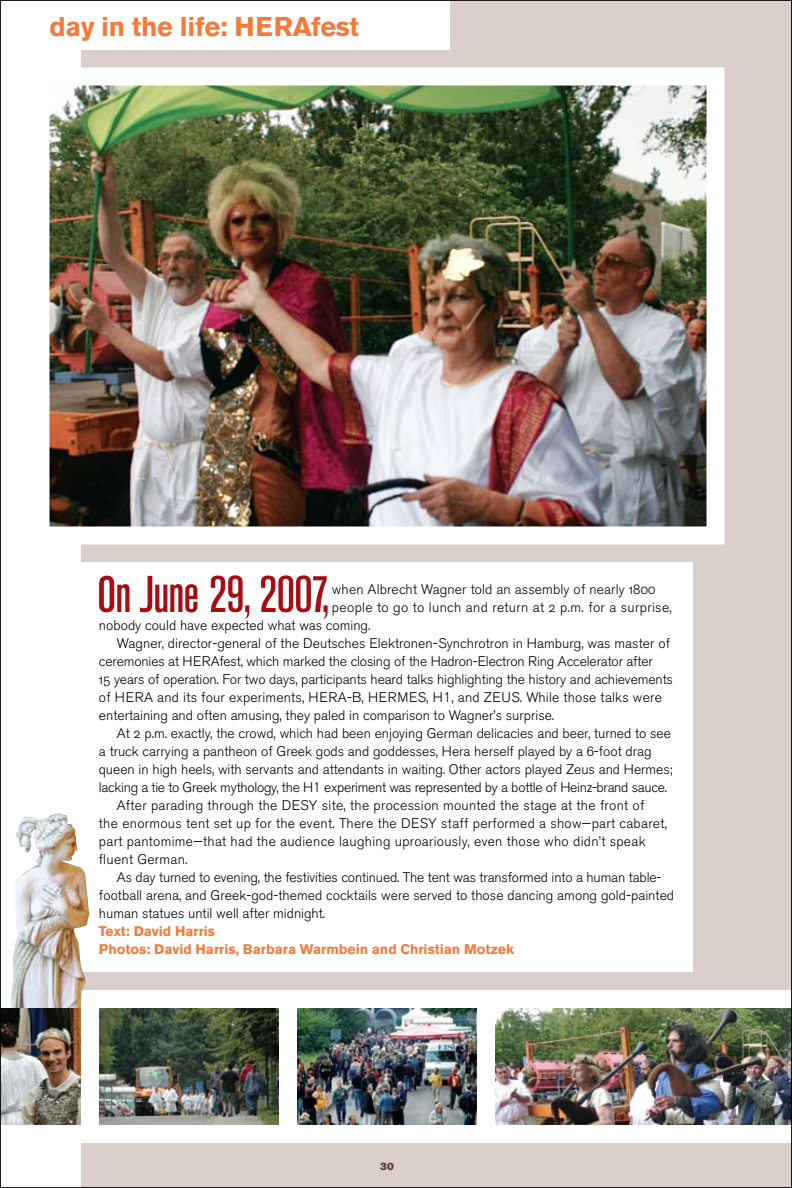
<style>
.page{position:relative;width:792px;height:1188px;background:#fff}
.page>*{position:absolute;margin:0;border:0;box-sizing:border-box;transform-origin:0 0}
.t1{font:500 condensed 51.15px "Akzidenz Grotesk BE";letter-spacing:-.01em;color:#a70e13}
.t2{font:700 27px "Akzidenz Grotesk BE";letter-spacing:-.01em;color:#f4793b}
.t3{font:13.8px "Akzidenz Grotesk BE Light Os F";color:#000}
.t4{font:13.8px "Akzidenz Grotesk BE Light Os F";letter-spacing:.02em;color:#000}
.t5{font:13.8px "Akzidenz Grotesk BE Light Os F";letter-spacing:-.02em;color:#000}
.t6{font:700 13.8px/18px "Akzidenz Grotesk BE";color:#f4793b}
.t7{font:13.8px "Akzidenz Grotesk BE Light Os F";letter-spacing:.025em;color:#000}
.t8{font:10.5px "Akzidenz Grotesk BE Super";color:#5d3b2e}
.s1{font-family:"Akzidenz Grotesk BE";font-weight:300}
</style>
<div class="page">
<div style="left:81px;top:0;width:711px;height:1188px;background:#dacfcb"></div>
<div style="left:0;top:0;width:450px;height:50px;background:#fff"></div>
<div style="left:81px;top:562px;width:612px;height:410px;background:#fff"></div>
<img style="left:51px;top:87px;width:654px;height:438px">
<div style="left:32px;top:68px;width:692px;height:476px;border:18px solid #fff"></div>
<img style="left:100px;top:1009px;width:178px;height:115px">
<div style="left:81px;top:990px;width:216px;height:153px;border:18px solid #fff"></div>
<img style="left:495px;top:990px;width:295px;height:153px">
<img style="left:298px;top:1009px;width:178px;height:115px">
<div style="left:279px;top:990px;width:216px;height:153px;border:18px solid #fff"></div>
<img style="left:2px;top:990px;width:97px;height:153px">
<img style="left:12px;top:813px;width:73px;height:195px">
<h2 class="t2" style="left:50px;top:11px;width:311px">day in the life: HERAfest</h2>
<h1 class="t1" style="left:97px;top:566px;width:234px">On June 29, 2007,</h1>
<p class="t3" style="left:332px;top:581px;width:325px">when Albrecht Wagner told an assembly of nearly 1800</p>
<p class="t7" style="left:332px;top:599px;width:341px">people to go to lunch and return at 2 p.m. for a surprise,</p>
<p class="t3" style="left:99px;top:617px;width:273px">nobody could have expected what was coming.</p>
<p class="t3" style="left:117px;top:635px;width:555px">Wagner, director-general of the Deutsches Elektronen-Synchrotron in Hamburg, was master of</p>
<p class="t3" style="left:99px;top:653px;width:555px">ceremonies at HERAfest, which marked the closing of the Hadron-Electron Ring Accelerator after</p>
<p class="t3" style="left:99px;top:671px;width:575px">15 years of operation. For two days, participants heard talks highlighting the history and achievements</p>
<p class="t3" style="left:99px;top:689px;width:564px">of HERA and its four experiments, HERA-B, HERMES, H<span class="s1">1</span>, and ZEUS. While those talks were</p>
<p class="t3" style="left:99px;top:707px;width:457px">entertaining and often amusing, they paled in comparison to Wagner’s surprise.</p>
<p class="t3" style="left:117px;top:725px;width:556px">At 2 p.m. exactly, the crowd, which had been enjoying German delicacies and beer, turned to see</p>
<p class="t3" style="left:99px;top:743px;width:554px">a truck carrying a pantheon of Greek gods and goddesses, Hera herself played by a 6-foot drag</p>
<p class="t3" style="left:99px;top:761px;width:575px">queen in high heels, with servants and attendants in waiting. Other actors played Zeus and Hermes;</p>
<p class="t5" style="left:99px;top:779px;width:570px">lacking a tie to Greek mythology, the H<span class="s1">1</span> experiment was represented by a bottle of Heinz-brand sauce.</p>
<p class="t4" style="left:117px;top:797px;width:529px">After parading through the DESY site, the procession mounted the stage at the front of</p>
<p class="t4" style="left:99px;top:815px;width:570px">the enormous tent set up for the event. There the DESY staff performed a show—part cabaret,</p>
<p class="t4" style="left:99px;top:833px;width:548px">part pantomime—that had the audience laughing uproariously, even those who didn’t speak</p>
<p class="t4" style="left:99px;top:851px;width:90px">fluent German.</p>
<p class="t3" style="left:117px;top:869px;width:546px">As day turned to evening, the festivities continued. The tent was transformed into a human table-</p>
<p class="t3" style="left:99px;top:887px;width:577px">football arena, and Greek-god-themed cocktails were served to those dancing among gold-painted</p>
<p class="t3" style="left:99px;top:905px;width:228px">human statues until well after midnight.</p>
<p class="t6" style="left:99px;top:922px;width:417px">Text: David Harris<br>Photos: David Harris, Barbara Warmbein and Christian Motzek</p>
<p class="t8" style="left:380px;top:1160px;width:15px">30</p>
</div>
